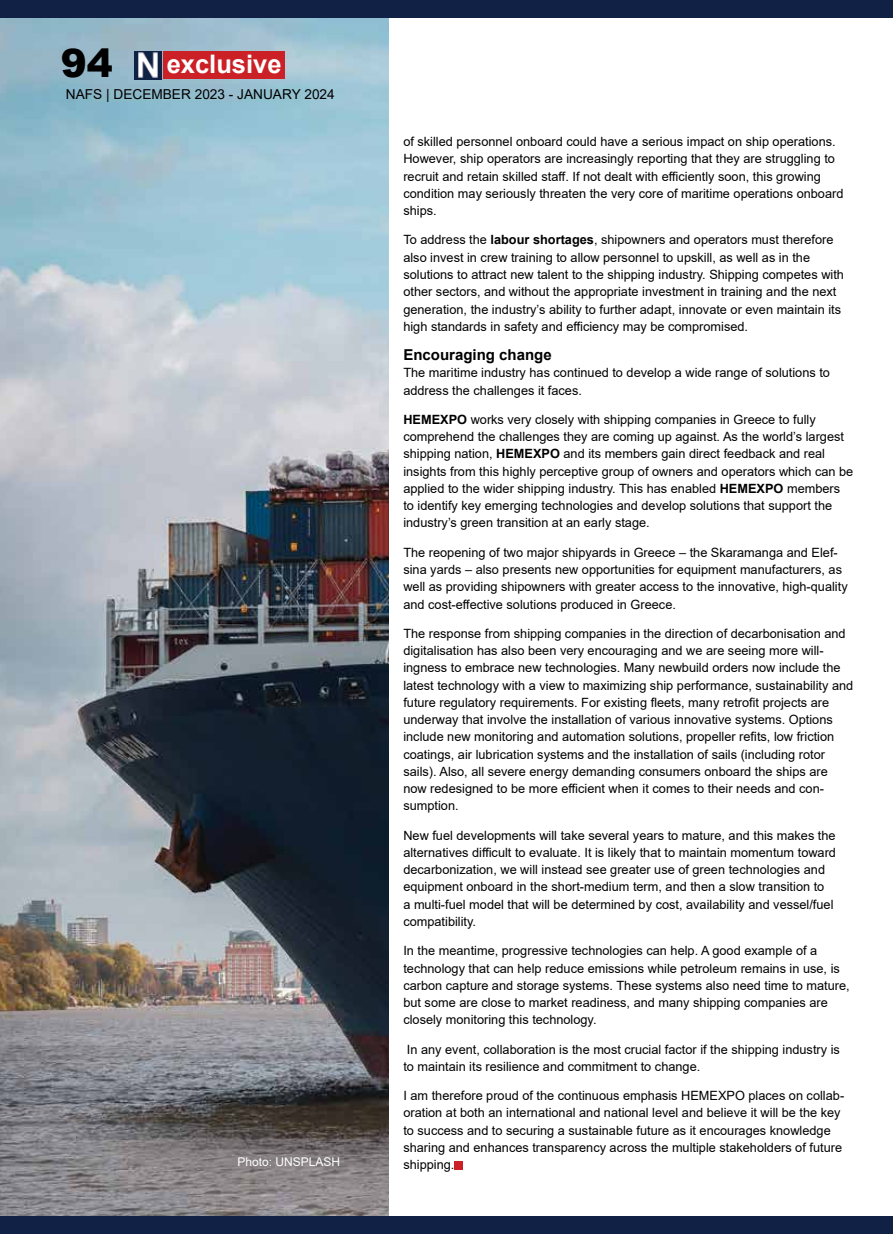
<style>
.page{position:relative;width:893px;height:1234px;background:#fff}
.page>*{position:absolute;margin:0;border:0;box-sizing:border-box;transform-origin:0 0}
.t1{font:900 39px "Arial";color:#000}
.t2{font:700 25.5px "Arial";color:#fff}
.t3{font:700 15px "Arial";color:#000}
.t4{font:13.65px "Arial";color:#000}
.t5{font:12.75px/17.2px "Arial";color:#000}
.t6{font:12px "Arial";color:#fff}
.s1{font-weight:700}
</style>
<div class="page">
<img style="left:0;top:18px;width:388px;height:1197px">
<div style="left:163px;top:51px;width:122px;height:28px;background:#cc2027"></div>
<img style="left:134px;top:51px;width:28px;height:28px">
<div style="left:0;top:0;width:893px;height:18px;background:#102145"></div>
<div style="left:455px;top:1160px;width:8px;height:9px;background:#cc2027"></div>
<div style="left:0;top:1215px;width:893px;height:18px;background:#102145"></div>
<h1 class="t1" style="left:61px;top:34px;width:54px">94</h1>
<h2 class="t2" style="left:167px;top:46px;width:116px">exclusive</h2>
<p class="t4" style="left:66px;top:85px;width:270px">NAFS | DECEMBER 2023 - JANUARY 2024</p>
<p class="t6" style="left:237px;top:1153px;width:104px">Photo: UNSPLASH</p>
<p class="t5" style="left:403px;top:133px;width:442px">of skilled personnel onboard could have a serious impact on ship operations.<br>However, ship operators are increasingly reporting that they are struggling to recruit and retain skilled staff. If not dealt with efficiently soon, this growing condition may seriously threaten the very core of maritime operations onboard ships.</p>
<p class="t5" style="left:403px;top:231px;width:442px">To address the <span class="s1">labour shortages</span>, shipowners and operators must therefore also invest in crew training to allow personnel to upskill, as well as in the solutions to attract new talent to the shipping industry. Shipping competes with other sectors, and without the appropriate investment in training and the next generation, the industry’s ability to further adapt, innovate or even maintain its high standards in safety and efficiency may be compromised.</p>
<p class="t3" style="left:403px;top:344px;width:150px">Encouraging change</p>
<p class="t5" style="left:403px;top:364px;width:428px">The maritime industry has continued to develop a wide range of solutions to address the challenges it faces.</p>
<p class="t5" style="left:403px;top:410px;width:451px"><span class="s1">HEMEXPO</span> works very closely with shipping companies in Greece to fully comprehend the challenges they are coming up against. As the world’s largest shipping nation, <span class="s1">HEMEXPO</span> and its members gain direct feedback and real insights from this highly perceptive group of owners and operators which can be applied to the wider shipping industry. This has enabled <span class="s1">HEMEXPO</span> members to identify key emerging technologies and develop solutions that support the industry’s green transition at an early stage.</p>
<p class="t5" style="left:403px;top:543px;width:446px">The reopening of two major shipyards in Greece – the Skaramanga and Elef&shy;sina yards – also presents new opportunities for equipment manufacturers, as well as providing shipowners with greater access to the innovative, high-quality and cost-effective solutions produced in Greece.</p>
<p class="t5" style="left:403px;top:624px;width:451px">The response from shipping companies in the direction of decarbonisation and digitalisation has also been very encouraging and we are seeing more will&shy;ingness to embrace new technologies. Many newbuild orders now include the latest technology with a view to maximizing ship performance, sustainability and future regulatory requirements. For existing fleets, many retrofit projects are underway that involve the installation of various innovative systems. Options include new monitoring and automation solutions, propeller refits, low friction coatings, air lubrication systems and the installation of sails (including rotor sails). Also, all severe energy demanding consumers onboard the ships are now redesigned to be more efficient when it comes to their needs and con&shy;sumption.</p>
<p class="t5" style="left:403px;top:826px;width:434px">New fuel developments will take several years to mature, and this makes the alternatives difficult to evaluate. It is likely that to maintain momentum toward decarbonization, we will instead see greater use of green technologies and equipment onboard in the short-medium term, and then a slow transition to<br>a multi-fuel model that will be determined by cost, availability and vessel/fuel compatibility.</p>
<p class="t5" style="left:403px;top:941px;width:448px">In the meantime, progressive technologies can help. A good example of a technology that can help reduce emissions while petroleum remains in use, is carbon capture and storage systems. These systems also need time to mature, but some are close to market readiness, and many shipping companies are closely monitoring this technology.</p>
<p class="t5" style="left:403px;top:1040px;width:438px">In any event, collaboration is the most crucial factor if the shipping industry is to maintain its resilience and commitment to change.</p>
<p class="t5" style="left:403px;top:1086px;width:442px">I am therefore proud of the continuous emphasis HEMEXPO places on collab&shy;oration at both an international and national level and believe it will be the key to success and to securing a sustainable future as it encourages knowledge sharing and enhances transparency across the multiple stakeholders of future shipping.</p>
</div>
